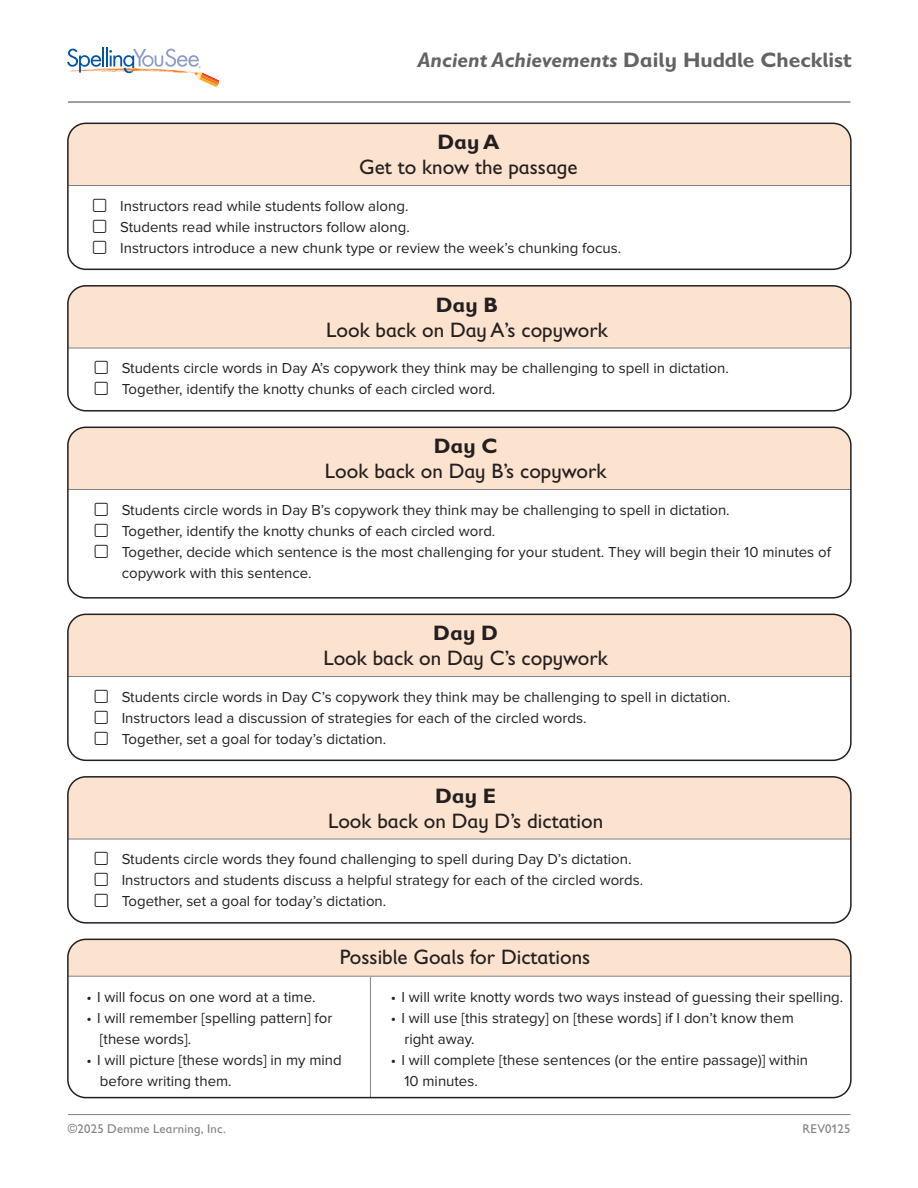
<style>
.page{position:relative;width:918px;height:1188px;background:#fff}
.page>*{position:absolute;margin:0;border:0;box-sizing:border-box;transform-origin:0 0}
.t1{font:21px/25.2px "Gill Sans Infant Std";color:#231f20;text-align:center}
.t2{font:700 21px "Gill Sans Infant Std";color:#636366}
.t3{font:15px/21px "Proxima Nova";color:#231f20}
.copyright{font:12.75px "Gill Sans Infant Std";letter-spacing:.015em;color:#808285}
.s1{font-style:italic}
.s2{font-weight:700}
</style>
<div class="page">
<svg style="left:67px;top:47px;width:152px;height:40px"></svg>
<div style="left:68px;top:427px;width:783px;height:62px;background:#fce3cf"></div>
<hr style="left:68px;top:427px;width:1px;height:62px;background:#231f20">
<hr style="left:68px;top:427px;width:783px;height:1px;background:#231f20">
<hr style="left:68px;top:489px;width:783px;height:1px;background:#808285">
<hr style="left:68px;top:490px;width:1px;height:107px;background:#808285">
<hr style="left:851px;top:427px;width:1px;height:62px;background:#808285">
<div style="left:67px;top:427px;width:785px;height:172px;border:2px solid #231f20;border-radius:18px"></div>
<div style="left:68px;top:614px;width:783px;height:63px;background:#fce3cf"></div>
<hr style="left:68px;top:614px;width:1px;height:62px;background:#231f20">
<hr style="left:68px;top:614px;width:783px;height:1px;background:#231f20">
<hr style="left:68px;top:676px;width:783px;height:1px;background:#808285">
<hr style="left:68px;top:677px;width:1px;height:78px;background:#808285">
<hr style="left:851px;top:677px;width:1px;height:78px;background:#808285">
<hr style="left:851px;top:614px;width:1px;height:62px;background:#808285">
<div style="left:67px;top:614px;width:785px;height:147px;border:2px solid #231f20;border-radius:18px"></div>
<div style="left:68px;top:777px;width:783px;height:62px;background:#fce3cf"></div>
<hr style="left:68px;top:777px;width:1px;height:62px;background:#231f20">
<hr style="left:68px;top:777px;width:783px;height:1px;background:#231f20">
<hr style="left:68px;top:839px;width:783px;height:1px;background:#808285">
<hr style="left:68px;top:839px;width:1px;height:80px;background:#808285">
<hr style="left:851px;top:839px;width:1px;height:80px;background:#808285">
<hr style="left:851px;top:777px;width:1px;height:62px;background:#808285">
<div style="left:67px;top:776px;width:785px;height:148px;border:2px solid #231f20;border-radius:18px"></div>
<div style="left:68px;top:939px;width:783px;height:37px;background:#fce3cf"></div>
<hr style="left:68px;top:976px;width:302px;height:1px;background:#808285">
<hr style="left:370px;top:976px;width:481px;height:1px;background:#808285">
<hr style="left:370px;top:976px;width:1px;height:122px;background:#808285">
<hr style="left:851px;top:939px;width:1px;height:37px;background:#808285">
<div style="left:67px;top:939px;width:785px;height:159px;border:2px solid #231f20;border-radius:18px"></div>
<hr style="left:68px;top:101px;width:783px;height:2px;background:#808285">
<hr style="left:68px;top:1114px;width:783px;height:1px;background:#808285">
<div style="left:68px;top:123px;width:783px;height:63px;background:#fce3cf"></div>
<hr style="left:68px;top:123px;width:783px;height:1px;background:#231f20">
<hr style="left:68px;top:185px;width:783px;height:1px;background:#808285">
<div style="left:67px;top:123px;width:785px;height:147px;border:2px solid #231f20;border-radius:18px"></div>
<div style="left:68px;top:286px;width:783px;height:62px;background:#fce3cf"></div>
<hr style="left:68px;top:286px;width:1px;height:62px;background:#231f20">
<hr style="left:68px;top:286px;width:783px;height:1px;background:#231f20">
<hr style="left:68px;top:348px;width:783px;height:1px;background:#808285">
<hr style="left:68px;top:348px;width:1px;height:58px;background:#808285">
<div style="left:67px;top:285px;width:785px;height:127px;border:2px solid #231f20;border-radius:18px"></div>
<p class="t2" style="left:417px;top:47px;width:436px"><span class="s1">Ancient Achievements</span> Daily Huddle Checklist</p>
<p class="t1" style="left:359px;top:129px;width:220px"><span class="s2">Day A<br></span>Get to know the passage</p>
<p class="t3" style="left:93px;top:196px;width:317px">■ Instructors read while students follow along.</p>
<p class="t3" style="left:93px;top:217px;width:318px">■ Students read while instructors follow along.</p>
<p class="t3" style="left:93px;top:238px;width:530px">■ Instructors introduce a new chunk type or review the week’s chunking focus.</p>
<p class="t1" style="left:326px;top:292px;width:283px"><span class="s2">Day B<br></span>Look back on Day A’s copywork</p>
<p class="t3" style="left:95px;top:358px;width:636px">■ Students circle words in Day A’s copywork they think may be challenging to spell in dictation.</p>
<p class="t3" style="left:95px;top:379px;width:402px">■ Together, identify the knotty chunks of each circled word.</p>
<p class="t1" style="left:325px;top:433px;width:283px"><span class="s2">Day C<br></span>Look back on Day B’s copywork</p>
<p class="t3" style="left:95px;top:500px;width:637px">■ Students circle words in Day B’s copywork they think may be challenging to spell in dictation.</p>
<p class="t3" style="left:95px;top:521px;width:402px">■ Together, identify the knotty chunks of each circled word.</p>
<p class="t3" style="left:122px;top:542px;width:711px;text-indent:-27px">■ Together, decide which sentence is the most challenging for your student. They will begin their 10 minutes of copywork with this sentence.</p>
<p class="t1" style="left:323px;top:620px;width:286px"><span class="s2">Day D<br></span>Look back on Day C’s copywork</p>
<p class="t3" style="left:95px;top:687px;width:637px">■ Students circle words in Day C’s copywork they think may be challenging to spell in dictation.</p>
<p class="t3" style="left:95px;top:708px;width:493px">■ Instructors lead a discussion of strategies for each of the circled words.</p>
<p class="t3" style="left:95px;top:729px;width:293px">■ Together, set a goal for today’s dictation.</p>
<p class="t1" style="left:328px;top:783px;width:277px"><span class="s2">Day E<br></span>Look back on Day D’s dictation</p>
<p class="t3" style="left:95px;top:849px;width:538px">■ Students circle words they found challenging to spell during Day D’s dictation.</p>
<p class="t3" style="left:95px;top:870px;width:550px">■ Instructors and students discuss a helpful strategy for each of the circled words.</p>
<p class="t3" style="left:95px;top:891px;width:293px">■ Together, set a goal for today’s dictation.</p>
<p class="t1" style="left:340px;top:944px;width:252px">Possible Goals for Dictations</p>
<p class="t3" style="left:86px;top:986px;width:231px">• I will focus on one word at a time.</p>
<p class="t3" style="left:100px;top:1007px;width:234px;text-indent:-14px">• I will remember [spelling pattern] for [these words].</p>
<p class="t3" style="left:100px;top:1049px;width:243px;text-indent:-14px">• I will picture [these words] in my mind before writing them.</p>
<p class="t3" style="left:391px;top:986px;width:454px">• I will write knotty words two ways instead of guessing their spelling.</p>
<p class="t3" style="left:404px;top:1007px;width:391px;text-indent:-14px">• I will use [this strategy] on [these words] if I don’t know them right away.</p>
<p class="t3" style="left:404px;top:1049px;width:405px;text-indent:-14px">• I will complete [these sentences (or the entire passage)] within<br>10 minutes.</p>
<p class="copyright" style="left:68px;top:1122px;width:159px">©2025 Demme Learning, Inc.</p>
<p class="copyright" style="left:803px;top:1122px;width:49px">REV0125</p>
</div>
